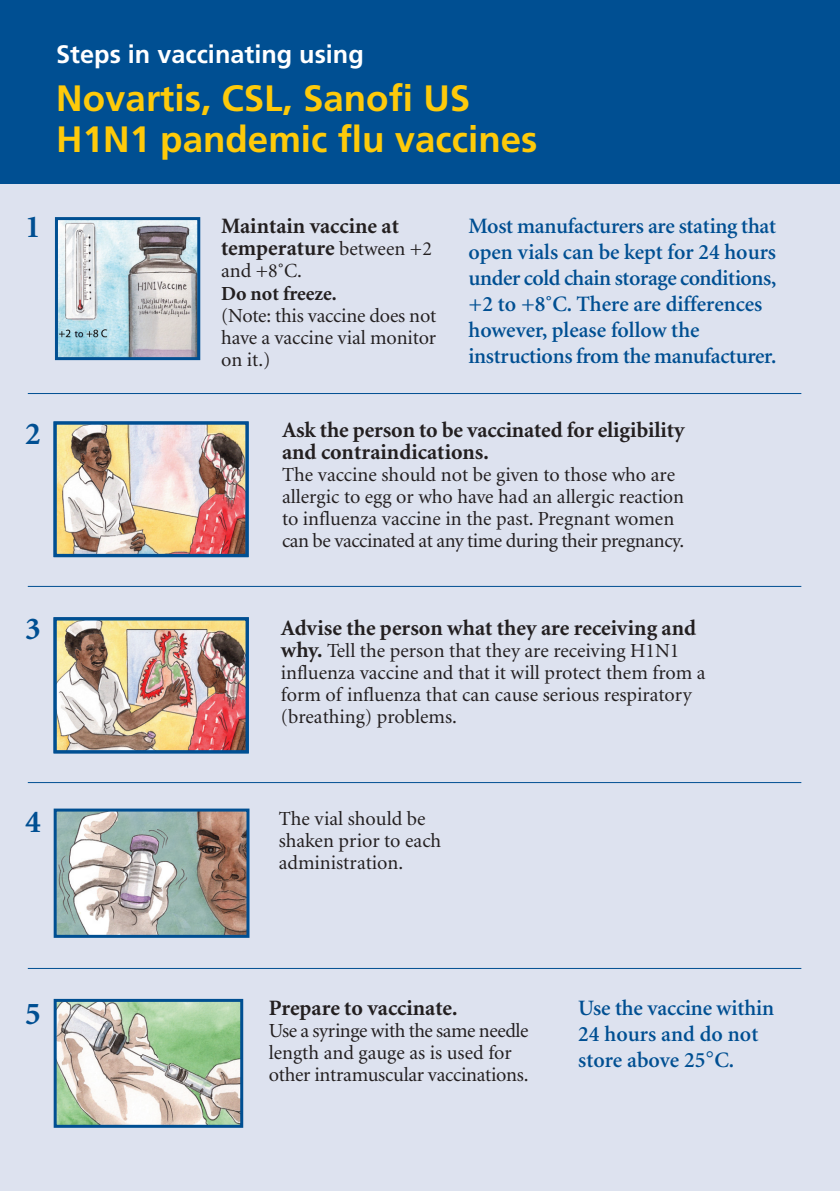
<style>
.page{position:relative;width:840px;height:1191px;background:#fff}
.page>*{position:absolute;margin:0;border:0;box-sizing:border-box;transform-origin:0 0}
.t1{font:700 36.6px/40.8px "Frutiger";color:#feca0a}
.t2{font:700 32px "Minion";color:#004f92}
.t3{font:700 25.2px "Frutiger";color:#fff}
.t4{font:600 22px/26px "Minion";letter-spacing:-.01em;color:#004f92}
.t5{font:700 22px/22px "Minion";color:#231f20}
.t6{font:20px/22px "Minion";color:#231f20}
.t7{font:700 20px "Minion";color:#231f20}
.s1{font-weight:400;font-size:20px}
.s2{font-weight:700;font-size:22px}
</style>
<div class="page">
<div style="left:0;top:166px;width:839px;height:1025px;background:#dde2ef"></div>
<div style="left:0;top:0;width:839px;height:183px;background:#004f92"></div>
<hr style="left:28px;top:393px;width:772px;height:1px;background:#004f92">
<hr style="left:28px;top:586px;width:772px;height:1px;background:#004f92">
<img style="left:59px;top:221px;width:137px;height:135px">
<div style="left:55px;top:217px;width:145px;height:143px;border:3px solid #004f92"></div>
<hr style="left:28px;top:782px;width:772px;height:1px;background:#004f92">
<img style="left:58px;top:1003px;width:181px;height:120px">
<div style="left:54px;top:999px;width:189px;height:128px;border:3px solid #004f92"></div>
<img style="left:58px;top:812px;width:187px;height:122px">
<div style="left:54px;top:808px;width:195px;height:130px;border:3px solid #004f92"></div>
<hr style="left:28px;top:968px;width:772px;height:1px;background:#004f92">
<img style="left:57px;top:425px;width:187px;height:128px">
<div style="left:53px;top:421px;width:195px;height:136px;border:3px solid #004f92"></div>
<img style="left:57px;top:621px;width:188px;height:128px">
<div style="left:53px;top:617px;width:196px;height:136px;border:3px solid #004f92"></div>
<p class="t3" style="left:56px;top:45px;width:309px">Steps in vaccinating using</p>
<h1 class="t1" style="left:56px;top:81px;width:482px">Novartis, CSL, Sanofi US<br>H1N1 pandemic flu vaccines</h1>
<h2 class="t2" style="left:25px;top:214px;width:17px">1</h2>
<p class="t5" style="left:221px;top:217px;width:212px">Maintain vaccine at temperature <span class="s1">between +2</span></p>
<p class="t6" style="left:221px;top:262px;width:82px">and +8˚C.</p>
<p class="t7" style="left:221px;top:285px;width:117px">Do not freeze.</p>
<p class="t6" style="left:221px;top:306px;width:217px;text-align:justify">(Note: this vaccine does not have a vaccine vial monitor on it.)</p>
<p class="t4" style="left:468px;top:215px;width:309px">Most manufacturers are stating that open vials can be kept for 24 hours under cold chain storage conditions, +2 to +8˚C. There are differences however, please follow the instructions from the manufacturer.</p>
<h2 class="t2" style="left:25px;top:421px;width:17px">2</h2>
<p class="t5" style="left:282px;top:421px;width:403px">Ask the person to be vaccinated for eligibility and contraindications.</p>
<p class="t6" style="left:282px;top:465px;width:403px">The vaccine should not be given to those who are allergic to egg or who have had an allergic reaction to influenza vaccine in the past. Pregnant women can be vaccinated at any time during their pregnancy.</p>
<h2 class="t2" style="left:25px;top:616px;width:17px">3</h2>
<p class="t5" style="left:280px;top:618px;width:416px">Advise the person what they are receiving and</p>
<p class="t6" style="left:280px;top:641px;width:426px"><span class="s2">why.</span> Tell the person that they are receiving H1N1 influenza vaccine and that it will protect them from a form of influenza that can cause serious respiratory (breathing) problems.</p>
<h2 class="t2" style="left:25px;top:809px;width:17px">4</h2>
<p class="t6" style="left:278px;top:809px;width:164px">The vial should be shaken prior to each administration.</p>
<h2 class="t2" style="left:25px;top:1000px;width:17px">5</h2>
<p class="t5" style="left:269px;top:999px;width:190px">Prepare to vaccinate.</p>
<p class="t6" style="left:269px;top:1021px;width:261px">Use a syringe with the same needle length and gauge as is used for other intramuscular vaccinations.</p>
<p class="t4" style="left:578px;top:996px;width:197px">Use the vaccine within<br>24 hours and do not store above 25 C.</p>
</div>
